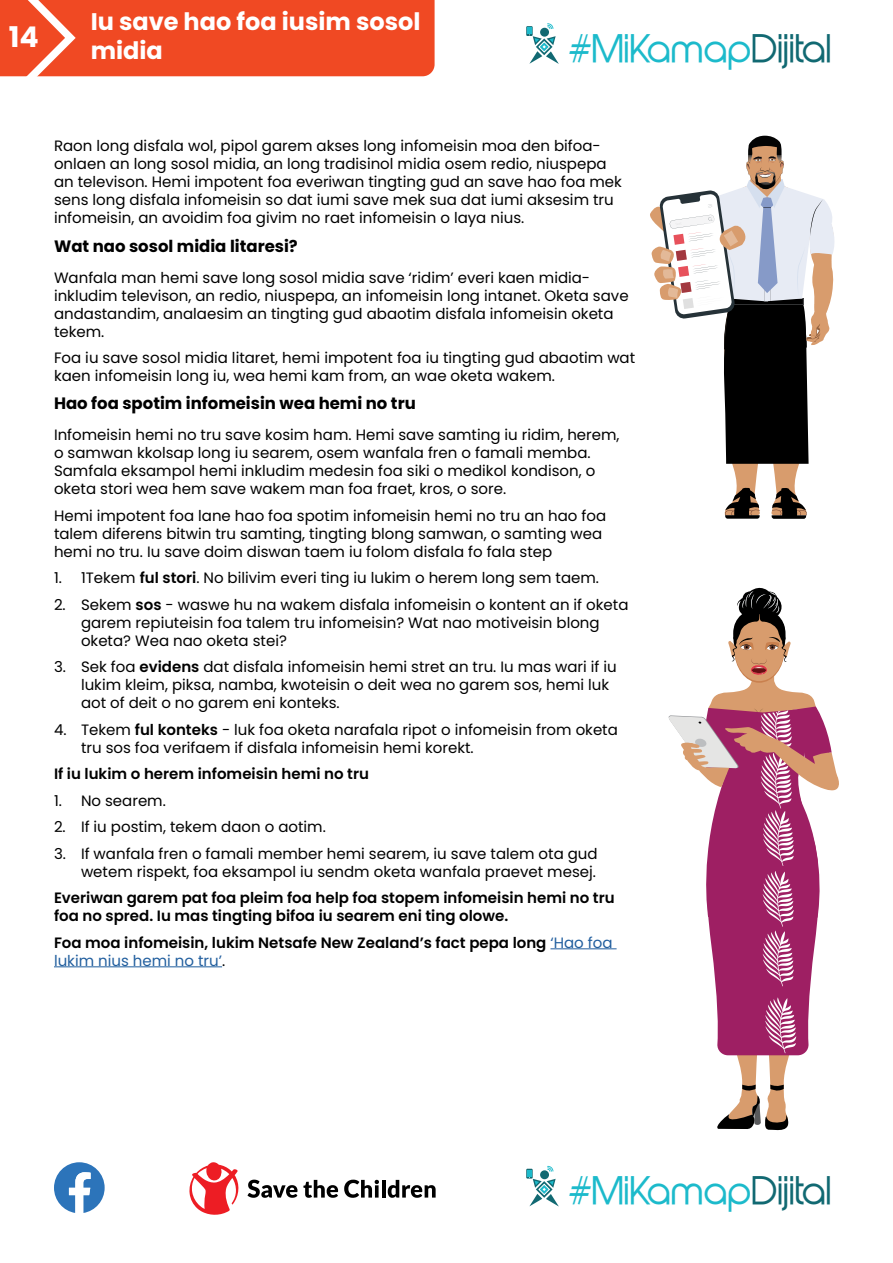
<style>
.page{position:relative;width:893px;height:1263px;background:#fff}
.page>*{position:absolute;margin:0;border:0;box-sizing:border-box;transform-origin:0 0}
.t1{font:36.3px "Abeatby Kai";color:#1cbacb}
.t2{font:700 28.5px "Poppins";color:#fff}
.t3{font:700 24px/28.8px "Poppins";color:#fff}
.t4{font:700 16.5px "Poppins";color:#000}
.t5{font:15px/18px "Poppins";color:#000}
.t6{font:600 15px/18px "Poppins";color:#000}
.s1{color:#116972}
.s2{font-weight:600}
.s3{font-weight:400;color:#215e9e}
.s4{font-weight:400}
</style>
<div class="page">
<hr style="left:550px;top:948px;width:67px;height:1px;background:#215e9e">
<hr style="left:54px;top:966px;width:168px;height:1px;background:#215e9e">
<div style="left:0;top:0;width:435px;height:77px;background:#f04923"></div>
<svg style="left:54px;top:1162px;width:51px;height:51px"></svg>
<svg style="left:247px;top:1179px;width:50px;height:19px"></svg>
<svg style="left:303px;top:1180px;width:35px;height:18px"></svg>
<svg style="left:344px;top:1179px;width:35px;height:19px"></svg>
<hr style="left:382px;top:1180px;width:3px;height:17px;background:#000">
<svg style="left:388px;top:1180px;width:48px;height:18px"></svg>
<svg style="left:189px;top:1162px;width:50px;height:53px"></svg>
<svg style="left:724px;top:464px;width:75px;height:51px"></svg>
<svg style="left:725px;top:488px;width:35px;height:31px"></svg>
<svg style="left:772px;top:488px;width:35px;height:31px"></svg>
<svg style="left:650px;top:136px;width:184px;height:328px"></svg>
<svg style="left:709px;top:681px;width:107px;height:403px"></svg>
<svg style="left:709px;top:986px;width:107px;height:69px;fill:#9e1f63"></svg>
<svg style="left:765px;top:997px;width:31px;height:56px;background:#bd6795"></svg>
<svg style="left:717px;top:1084px;width:72px;height:46px"></svg>
<svg style="left:669px;top:706px;width:170px;height:280px"></svg>
<svg style="left:728px;top:588px;width:63px;height:93px"></svg>
<svg style="left:527px;top:23px;width:32px;height:41px"></svg>
<svg style="left:527px;top:1166px;width:32px;height:40px"></svg>
<h2 class="t2" style="left:9px;top:21px;width:32px">14</h2>
<h3 class="t3" style="left:91px;top:7px;width:331px">Iu save hao foa iusim sosol midia</h3>
<h1 class="t1" style="left:570px;top:34px;width:265px">#MiKamap<span class="s1">Dijital</span></h1>
<p class="t5" style="left:54px;top:137px;width:569px">Raon long disfala wol, pipol garem akses long infomeisin moa den bifoa&shy;onlaen an long sosol midia, an long tradisinol midia osem redio, niuspepa an televison. Hemi impotent foa everiwan tingting gud an save hao foa mek sens long disfala infomeisin so dat iumi save mek sua dat iumi aksesim tru infomeisin, an avoidim foa givim no raet infomeisin o laya nius.</p>
<p class="t4" style="left:54px;top:236px;width:245px">Wat nao sosol midia litaresi?</p>
<p class="t5" style="left:54px;top:268px;width:576px">Wanfala man hemi save long sosol midia save ‘ridim’ everi kaen midia&shy;inkludim televison, an redio, niuspepa, an infomeisin long intanet. Oketa save andastandim, analaesim an tingting gud abaotim disfala infomeisin oketa tekem.</p>
<p class="t5" style="left:54px;top:349px;width:583px">Foa iu save sosol midia litaret, hemi impotent foa iu tingting gud abaotim wat kaen infomeisin long iu, wea hemi kam from, an wae oketa wakem.</p>
<p class="t4" style="left:54px;top:394px;width:363px">Hao foa spotim infomeisin wea hemi no tru</p>
<p class="t5" style="left:54px;top:426px;width:567px">Infomeisin hemi no tru save kosim ham. Hemi save samting iu ridim, herem, o samwan kkolsap long iu searem, osem wanfala fren o famali memba.<br>Samfala eksampol hemi inkludim medesin foa siki o medikol kondison, o oketa stori wea hem save wakem man foa fraet, kros, o sore.</p>
<p class="t5" style="left:54px;top:506px;width:554px">Hemi impotent foa lane hao foa spotim infomeisin hemi no tru an hao foa talem diferens bitwin tru samting, tingting blong samwan, o samting wea hemi no tru. Iu save doim diswan taem iu folom disfala fo fala step</p>
<p class="t5" style="left:54px;top:569px;width:547px">1. 1Tekem <span class="s2">ful stori</span>. No bilivim everi ting iu lukim o herem long sem taem.</p>
<p class="t5" style="left:81px;top:595px;width:549px;text-indent:-27px">2. Sekem <span class="s2">sos</span> - waswe hu na wakem disfala infomeisin o kontent an if oketa garem repiuteisin foa talem tru infomeisin? Wat nao motiveisin blong oketa? Wea nao oketa stei?</p>
<p class="t5" style="left:81px;top:658px;width:537px;text-indent:-27px">3. Sek foa <span class="s2">evidens</span> dat disfala infomeisin hemi stret an tru. Iu mas wari if iu lukim kleim, piksa, namba, kwoteisin o deit wea no garem sos, hemi luk aot of deit o no garem eni konteks.</p>
<p class="t5" style="left:81px;top:720px;width:538px;text-indent:-27px">4. Tekem <span class="s2">ful konteks</span> - luk foa oketa narafala ripot o infomeisin from oketa tru sos foa verifaem if disfala infomeisin hemi korekt.</p>
<p class="t6" style="left:54px;top:765px;width:317px">If iu lukim o herem infomeisin hemi no tru</p>
<p class="t5" style="left:54px;top:791px;width:113px">1. No searem.</p>
<p class="t5" style="left:54px;top:818px;width:273px">2. If iu postim, tekem daon o aotim.</p>
<p class="t5" style="left:54px;top:844px;width:545px;text-align:right">3. If wanfala fren o famali member hemi searem, iu save talem ota gud wetem rispekt, foa eksampol iu sendm oketa wanfala praevet mesej.</p>
<p class="t6" style="left:54px;top:889px;width:562px">Everiwan garem pat foa pleim foa help foa stopem infomeisin hemi no tru foa no spred. Iu mas tingting bifoa iu searem eni ting olowe.</p>
<p class="t6" style="left:54px;top:933px;width:560px">Foa moa infomeisin, lukim Netsafe New Zealand’s fact pepa long <span class="s3">‘Hao foa lukim nius hemi no tru’</span><span class="s4">.</span></p>
<h1 class="t1" style="left:570px;top:1176px;width:265px">#MiKamap<span class="s1">Dijital</span></h1>
</div>
